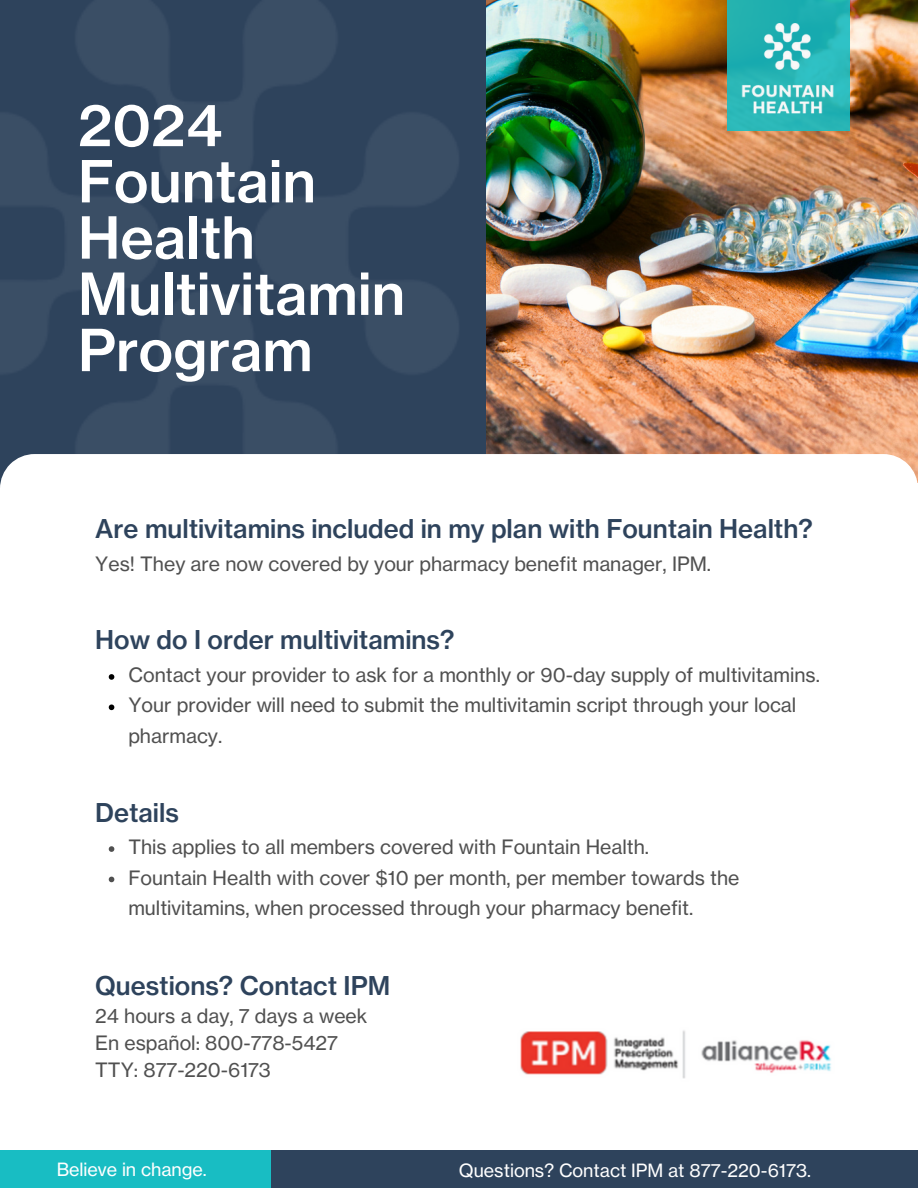
<style>
.page{position:relative;width:918px;height:1188px;background:#fff}
.page>*{position:absolute;margin:0;border:0;box-sizing:border-box;transform-origin:0 0}
.t1{font:57px/56.2px "N Haas Grotesk TX Std 65 Md";color:#fff}
.t2{font:25.5px "N Haas Grotesk TX Pro 65 Md";color:#2e435c}
.t3{font:19.5px/30.3px "N Haas Grotesk TX Pro 55 Rg";color:#505050}
.t4{font:18px "N Haas Grotesk TX Pro 55 Rg";color:#fff}
</style>
<div class="page">
<div style="left:0;top:1151px;width:918px;height:37px;background:#2e435c"></div>
<img style="left:546px;top:0;width:372px;height:454px">
<svg style="left:727px;top:0;width:122px;height:130px;background:#24b3b4"></svg>
<img style="left:741px;top:24px;width:94px;height:95px">
<div style="left:0;top:1150px;width:270px;height:38px;background:#18bdc3"></div>
<svg style="left:598px;top:454px;width:320px;height:29px"></svg>
<img style="left:0;top:0;width:546px;height:487px">
<svg style="left:109px;top:674px;width:5px;height:6px"></svg>
<svg style="left:109px;top:705px;width:5px;height:5px"></svg>
<svg style="left:109px;top:846px;width:5px;height:6px"></svg>
<svg style="left:109px;top:877px;width:5px;height:5px"></svg>
<img style="left:520px;top:1030px;width:311px;height:49px">
<p class="t1" style="left:78px;top:97px;width:329px">2024<br>Fountain<br>Health<br>Multivitamin<br>Program</p>
<p class="t2" style="left:95px;top:513px;width:719px">Are multivitamins included in my plan with Fountain Health?</p>
<p class="t3" style="left:95px;top:548px;width:617px">Yes! They are now covered by your pharmacy benefit manager, IPM.</p>
<p class="t2" style="left:95px;top:624px;width:361px">How do I order multivitamins?</p>
<p class="t3" style="left:128px;top:660px;width:693px">Contact your provider to ask for a monthly or 90-day supply of multivitamins.</p>
<p class="t3" style="left:128px;top:690px;width:670px">Your provider will need to submit the multivitamin script through your local pharmacy.</p>
<p class="t2" style="left:95px;top:796px;width:85px">Details</p>
<p class="t3" style="left:128px;top:832px;width:522px">This applies to all members covered with Fountain Health.</p>
<p class="t3" style="left:128px;top:862px;width:613px">Fountain Health with cover $10 per month, per member towards the multivitamins, when processed through your pharmacy benefit.</p>
<p class="t2" style="left:95px;top:970px;width:297px">Questions? Contact IPM</p>
<p class="t3" style="left:95px;top:1001px;width:274px">24 hours a day, 7 days a week</p>
<p class="t3" style="left:95px;top:1028px;width:244px">En español: 800-778-5427</p>
<p class="t3" style="left:95px;top:1055px;width:177px">TTY: 877-220-6173</p>
<p class="t4" style="left:57px;top:1159px;width:152px">Believe in change.</p>
<p class="t4" style="left:459px;top:1159px;width:354px">Questions? Contact IPM at 877-220-6173.</p>
</div>
